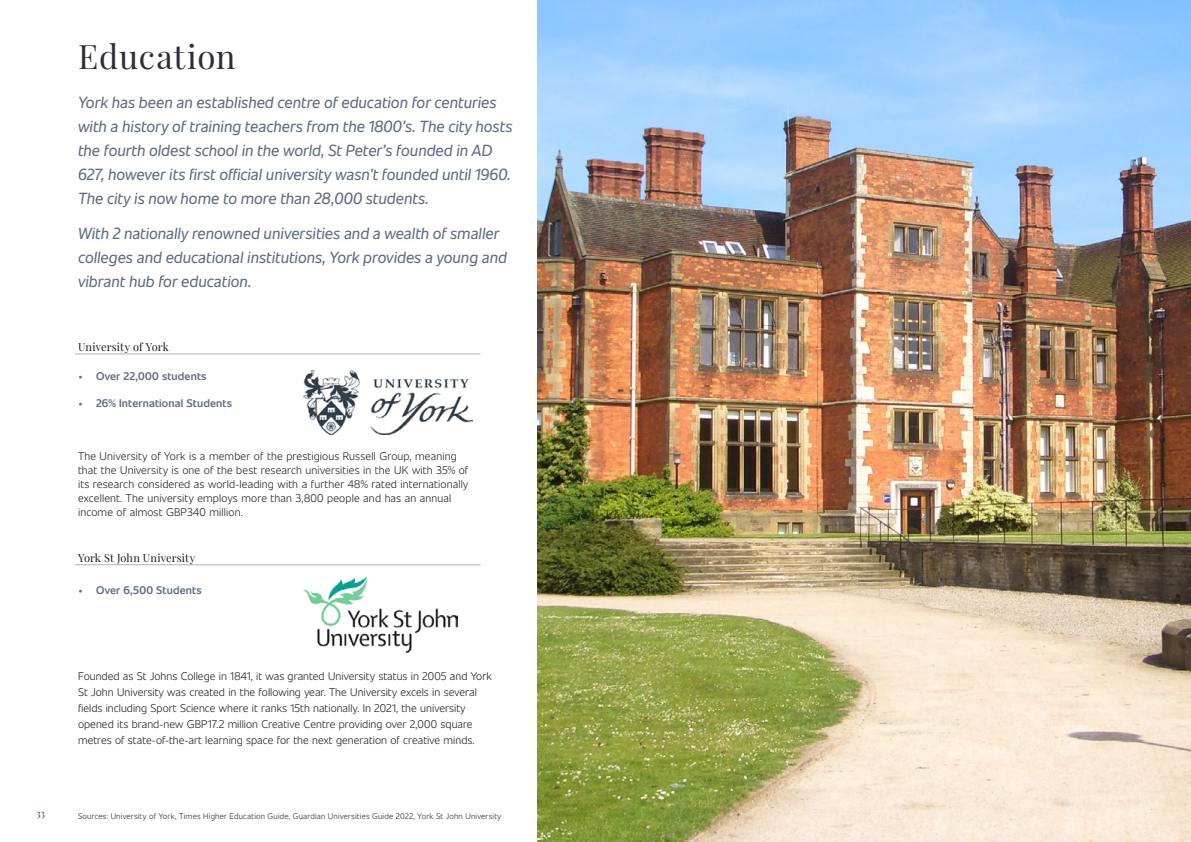
<style>
.page{position:relative;width:1191px;height:842px;background:#fff}
.page>*{position:absolute;margin:0;border:0;box-sizing:border-box;transform-origin:0 0}
.Heading{font:33px "Playfair Display";letter-spacing:.02em;color:#2c2d39}
.Body{font:italic 16px/24px "Unitext";letter-spacing:-.005em;color:#5f6b85}
.Body-2{font:300 11px/14px "Unitext";letter-spacing:.005em;color:#1a1a1a}
.t1{font:600 11px "Unitext";letter-spacing:.015em;color:#5f6b85}
.Body-3{font:11px "Playfair Display";letter-spacing:.005em;color:#1a1a1a}
.t2{font:10px "Playfair Display";color:#2d4d42}
.Sources{font:300 8px "Unitext";letter-spacing:.025em;color:#241e1b}
</style>
<div class="page">
<img style="left:303px;top:370px;width:169px;height:64px">
<img style="left:303px;top:577px;width:154px;height:76px">
<hr style="left:75px;top:354px;width:405px;height:1px;background:#acb0b7">
<hr style="left:75px;top:565px;width:405px;height:1px;background:#acb0b7">
<img style="left:537px;top:0;width:654px;height:842px">
<p class="t2" style="left:36px;top:805px;width:11px">33</p>
<p class="Heading" style="left:78px;top:31px;width:159px">Education</p>
<p class="Body" style="left:78px;top:90px;width:436px">York has been an established centre of education for centuries with a history of training teachers from the 1800’s. The city hosts the fourth oldest school in the world, St Peter’s founded in AD 627, however its first official university wasn’t founded until 1960.<br>The city is now home to more than 28,000 students.</p>
<p class="Body" style="left:78px;top:221px;width:430px">With 2 nationally renowned universities and a wealth of smaller colleges and educational institutions, York provides a young and vibrant hub for education.</p>
<p class="Body-3" style="left:78px;top:338px;width:92px">University of York</p>
<p class="t1" style="left:78px;top:368px;width:130px">• Over 22,000 students</p>
<p class="t1" style="left:78px;top:395px;width:155px">• 26% International Students</p>
<p class="Body-2" style="left:78px;top:448px;width:392px">The University of York is a member of the prestigious Russell Group, meaning that the University is one of the best research universities in the UK with 35% of its research considered as world-leading with a further 48% rated internationally excellent. The university employs more than 3,800 people and has an annual income of almost GBP340 million.</p>
<p class="Body-3" style="left:78px;top:549px;width:119px">York St John University</p>
<p class="t1" style="left:78px;top:582px;width:125px">• Over 6,500 Students</p>
<p class="Body-2" style="left:78px;top:667px;width:415px;line-height:16px">Founded as St Johns College in 1841, it was granted University status in 2005 and York St John University was created in the following year. The University excels in several fields including Sport Science where it ranks 15th nationally. In 2021, the university opened its brand-new GBP17.2 million Creative Centre providing over 2,000 square metres of state-of-the-art learning space for the next generation of creative minds.</p>
<p class="Sources" style="left:78px;top:810px;width:425px">Sources: University of York, Times Higher Education Guide, Guardian Universities Guide 2022, York St John University</p>
</div>
